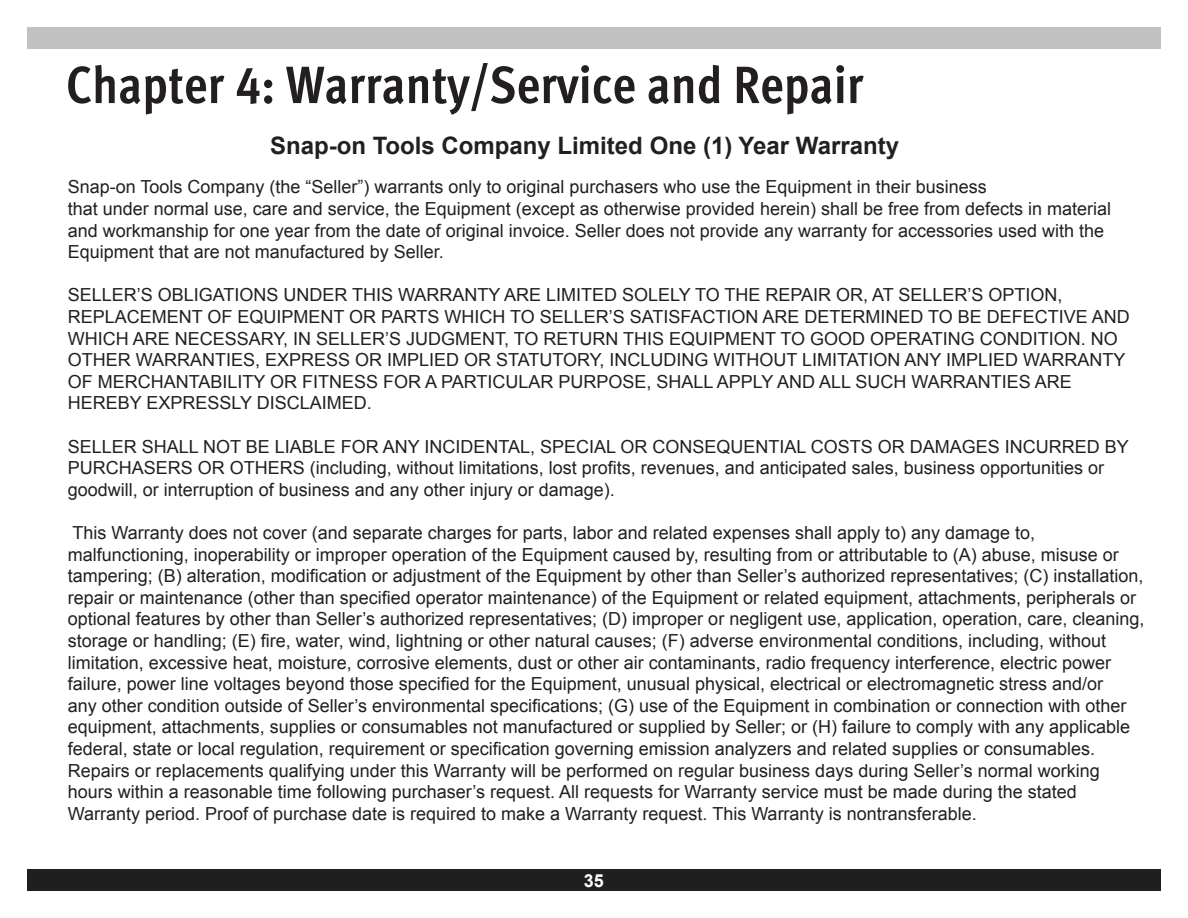
<style>
.page{position:relative;width:1188px;height:918px;background:#fff}
.page>*{position:absolute;margin:0;border:0;box-sizing:border-box;transform-origin:0 0}
.t1{font:52.5px "Meta Cond Bold LF";color:#231f20}
.t2{font:700 24px "Arial";color:#231f20}
.t3{font:18px/21.6px "Arial";color:#231f20}
.t4{font:700 18px "Arial";color:#fff}
</style>
<div class="page">
<div style="left:27px;top:27px;width:1134px;height:22px;background:#c1c1c1"></div>
<div style="left:27px;top:869px;width:1134px;height:22px;background:#201e1f"></div>
<h1 class="t1" style="left:66px;top:54px;width:799px">Chapter 4: Warranty/Service and Repair</h1>
<h2 class="t2" style="left:270px;top:130px;width:630px">Snap-on Tools Company Limited One (1) Year Warranty</h2>
<p class="t3" style="left:68px;top:176px;width:1045px">Snap-on Tools Company (the “Seller”) warrants only to original purchasers who use the Equipment in their business<br>that under normal use, care and service, the Equipment (except as otherwise provided herein) shall be free from defects in material and workmanship for one year from the date of original invoice. Seller does not provide any warranty for accessories used with the Equipment that are not manufactured by Seller.</p>
<p class="t3" style="left:68px;top:284px;width:1064px">SELLER’S OBLIGATIONS UNDER THIS WARRANTY ARE LIMITED SOLELY TO THE REPAIR OR, AT SELLER’S OPTION, REPLACEMENT OF EQUIPMENT OR PARTS WHICH TO SELLER’S SATISFACTION ARE DETERMINED TO BE DEFECTIVE AND WHICH ARE NECESSARY, IN SELLER’S JUDGMENT, TO RETURN THIS EQUIPMENT TO GOOD OPERATING CONDITION. NO OTHER WARRANTIES, EXPRESS OR IMPLIED OR STATUTORY, INCLUDING WITHOUT LIMITATION ANY IMPLIED WARRANTY OF MERCHANTABILITY OR FITNESS FOR A PARTICULAR PURPOSE, SHALL APPLY AND ALL SUCH WARRANTIES ARE HEREBY EXPRESSLY DISCLAIMED.</p>
<p class="t3" style="left:68px;top:436px;width:1063px">SELLER SHALL NOT BE LIABLE FOR ANY INCIDENTAL, SPECIAL OR CONSEQUENTIAL COSTS OR DAMAGES INCURRED BY<br>PURCHASERS OR OTHERS (including, without limitations, lost profits, revenues, and anticipated sales, business opportunities or goodwill, or interruption of business and any other injury or damage).</p>
<p class="t3" style="left:68px;top:522px;width:1078px">This Warranty does not cover (and separate charges for parts, labor and related expenses shall apply to) any damage to, malfunctioning, inoperability or improper operation of the Equipment caused by, resulting from or attributable to (A) abuse, misuse or tampering; (B) alteration, modification or adjustment of the Equipment by other than Seller’s authorized representatives; (C) installation, repair or maintenance (other than specified operator maintenance) of the Equipment or related equipment, attachments, peripherals or optional features by other than Seller’s authorized representatives; (D) improper or negligent use, application, operation, care, cleaning, storage or handling; (E) fire, water, wind, lightning or other natural causes; (F) adverse environmental conditions, including, without limitation, excessive heat, moisture, corrosive elements, dust or other air contaminants, radio frequency interference, electric power failure, power line voltages beyond those specified for the Equipment, unusual physical, electrical or electromagnetic stress and/or<br>any other condition outside of Seller’s environmental specifications; (G) use of the Equipment in combination or connection with other equipment, attachments, supplies or consumables not manufactured or supplied by Seller; or (H) failure to comply with any applicable federal, state or local regulation, requirement or specification governing emission analyzers and related supplies or consumables.<br>Repairs or replacements qualifying under this Warranty will be performed on regular business days during Seller’s normal working hours within a reasonable time following purchaser’s request. All requests for Warranty service must be made during the stated Warranty period. Proof of purchase date is required to make a Warranty request. This Warranty is nontransferable.</p>
<p class="t4" style="left:584px;top:869px;width:22px">35</p>
</div>
